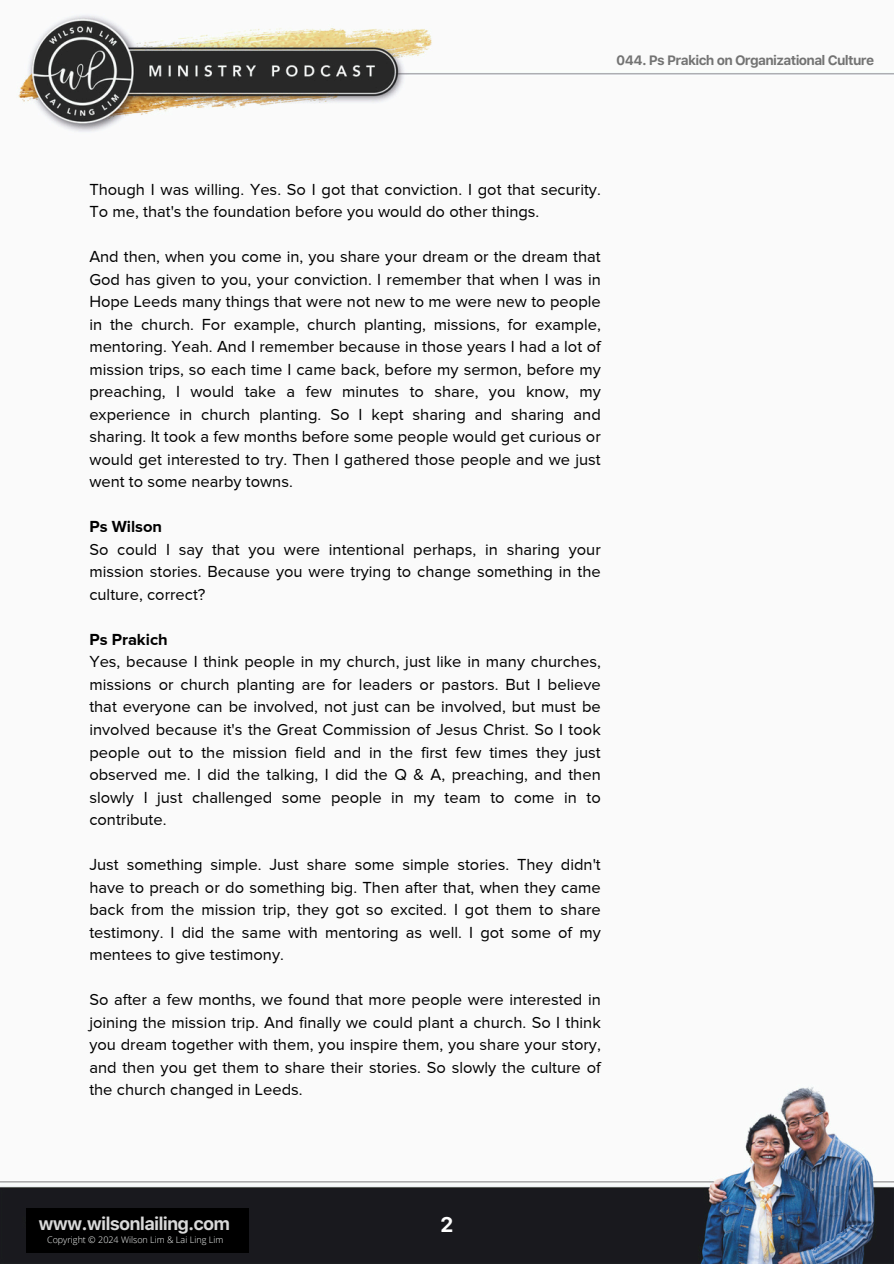
<style>
.page{position:relative;width:894px;height:1264px;background:#fff}
.page>*{position:absolute;margin:0;border:0;box-sizing:border-box;transform-origin:0 0}
.t1{font:700 21px "SFUI Text";color:#fff}
.t2{font:700 18px "SFUI Text";letter-spacing:-.05em;color:#d9d9d9}
.t3{font:16.5px/22.5px "Proxima Nova";color:#000}
.t4{font:700 13.5px "SFUI Text";letter-spacing:-.05em;color:#737373}
.t5{font:300 9px "Open Sans";color:#fbfdfc}
.s1{font-weight:700}
</style>
<div class="page">
<img style="left:0;top:15px;width:893px;height:1248px">
<div style="left:26px;top:1207px;width:222px;height:45px;background:#000"></div>
<p class="t4" style="left:616px;top:52px;width:259px">044. Ps Prakich on Organizational Culture</p>
<h3 class="t3" style="left:89px;top:178px;width:513px">Though I was willing. Yes. So I got that conviction. I got that security.<br>To me, that's the foundation before you would do other things.</h3>
<h2 class="t3" style="left:89px;top:245px;width:513px;text-align:justify">And then, when you come in, you share your dream or the dream that God has given to you, your conviction. I remember that when I was in Hope Leeds many things that were not new to me were new to people in the church. For example, church planting, missions, for example, mentoring. Yeah. And I remember because in those years I had a lot of mission trips, so each time I came back, before my sermon, before my preaching, I would take a few minutes to share, you know, my experience in church planting. So I kept sharing and sharing and sharing. It took a few months before some people would get curious or would get interested to try. Then I gathered those people and we just went to some nearby towns.</h2>
<h2 class="t3" style="left:89px;top:515px;width:513px"><span class="s1">Ps Wilson<br></span>So could I say that you were intentional perhaps, in sharing your mission stories. Because you were trying to change something in the culture, correct?</h2>
<h2 class="t3" style="left:89px;top:628px;width:513px"><span class="s1">Ps Prakich<br></span>Yes, because I think people in my church, just like in many churches, missions or church planting are for leaders or pastors. But I believe that everyone can be involved, not just can be involved, but must be involved because it's the Great Commission of Jesus Christ. So I took people out to the mission field and in the first few times they just observed me. I did the talking, I did the Q &amp; A, preaching, and then slowly I just challenged some people in my team to come in to contribute.</h2>
<h2 class="t3" style="left:89px;top:853px;width:513px;text-align:justify">Just something simple. Just share some simple stories. They didn't have to preach or do something big. Then after that, when they came back from the mission trip, they got so excited. I got them to share testimony. I did the same with mentoring as well. I got some of my mentees to give testimony.</h2>
<h2 class="t3" style="left:89px;top:988px;width:513px;text-align:justify">So after a few months, we found that more people were interested in joining the mission trip. And finally we could plant a church. So I think you dream together with them, you inspire them, you share your story, and then you get them to share their stories. So slowly the culture of the church changed in Leeds.</h2>
<p class="t2" style="left:38px;top:1213px;width:193px">www.wilsonlailing.com</p>
<h2 class="t1" style="left:440px;top:1211px;width:15px">2</h2>
<h1 class="t5" style="left:47px;top:1233px;width:178px">Copyright ©️ 2024 Wilson Lim &amp; Lai Ling Lim</h1>
</div>
